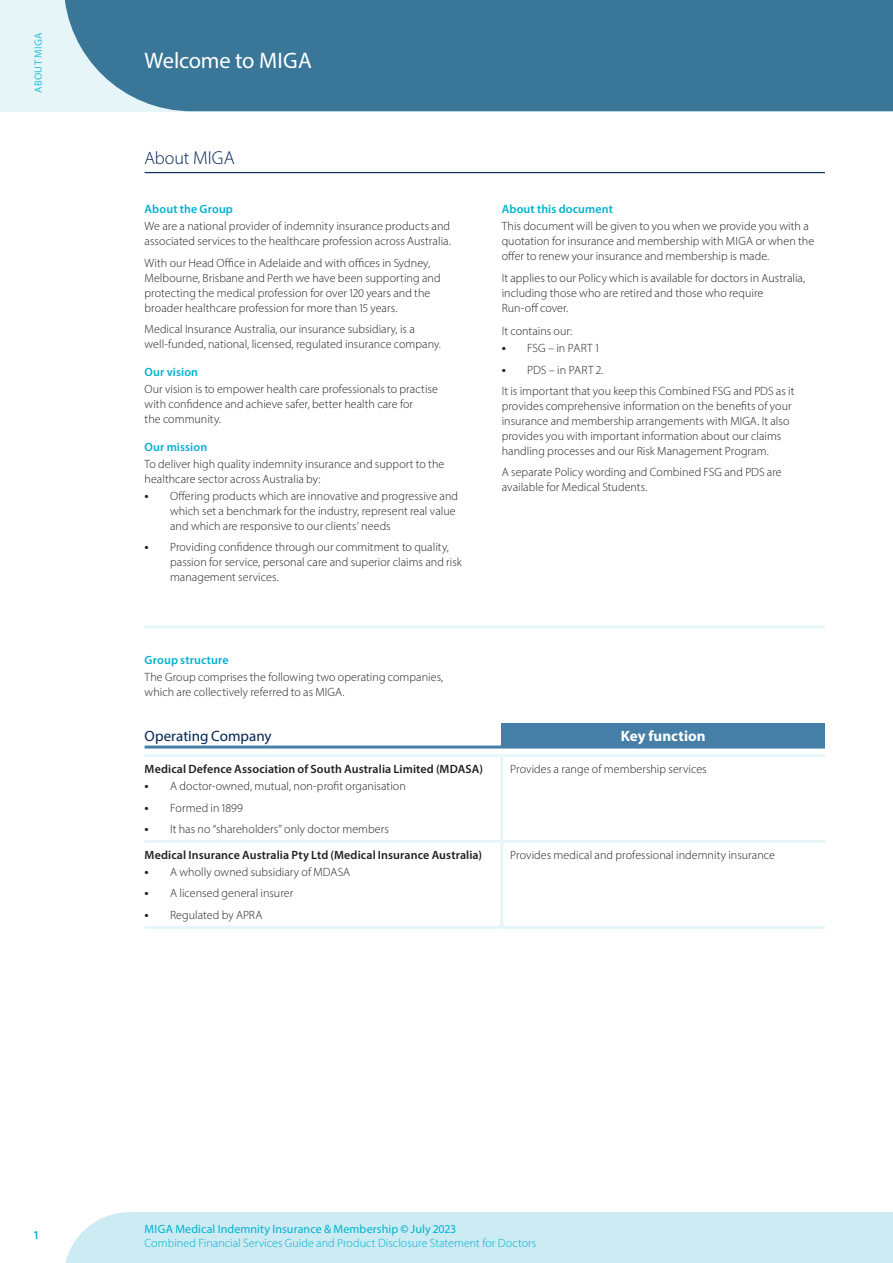
<style>
.page{position:relative;width:893px;height:1263px;background:#fff}
.page>*{position:absolute;margin:0;border:0;box-sizing:border-box;transform-origin:0 0}
.t1{font:22.5px "Myriad Pro";letter-spacing:-.005em;color:#fff}
.t2{font:300 18px "Myriad Pro";letter-spacing:-.01em;color:#002453}
.t3{font:15px "Myriad Pro";color:#002453}
.t4{font:700 15px "Myriad Pro";letter-spacing:.005em;color:#fff}
.t5{font:300 12px/15px "Myriad Pro";letter-spacing:.005em;color:#231f20}
.t6{font:300 12px/14.2px "Myriad Pro";letter-spacing:.005em;color:#00b1d0}
.t7{font:600 12px "Myriad Pro";letter-spacing:.01em;color:#231f20}
.t8{font:600 12px "Myriad Pro";letter-spacing:.01em;color:#00b1d0}
.t9{font:10.5px "Myriad Pro";letter-spacing:.035em;color:#2cc0da}
.s1{font-size:18.75px}
.s2{font-weight:600;font-size:13.5px}
.s3{font-weight:400}
.s4{font-weight:600}
</style>
<div class="page">
<div style="left:65px;top:1212px;width:828px;height:51px;background:#ccebf3"></div>
<div style="left:0;top:0;width:893px;height:111px;background:#e5f5f8"></div>
<div style="left:65px;top:0;width:828px;height:111px;background:#397698"></div>
<div style="left:502px;top:723px;width:323px;height:24px;background:#457fa7"></div>
<hr style="left:145px;top:745px;width:357px;height:3px;background:#457fa7">
<hr style="left:502px;top:745px;width:323px;height:3px;background:#457fa7">
<hr style="left:145px;top:754px;width:357px;height:3px;background:#e5f5f8">
<hr style="left:500px;top:757px;width:3px;height:83px;background:#e5f5f8">
<hr style="left:502px;top:754px;width:323px;height:3px;background:#e5f5f8">
<hr style="left:145px;top:840px;width:357px;height:3px;background:#e5f5f8">
<hr style="left:145px;top:926px;width:357px;height:3px;background:#e5f5f8">
<hr style="left:500px;top:843px;width:3px;height:83px;background:#e5f5f8">
<hr style="left:502px;top:840px;width:323px;height:3px;background:#e5f5f8">
<hr style="left:502px;top:926px;width:323px;height:3px;background:#e5f5f8">
<hr style="left:145px;top:625px;width:680px;height:3px;background:#e5f5f8">
<hr style="left:145px;top:172px;width:680px;height:1px;background:#002453">
<p class="t9" style="left:32px;top:93px;width:62px;rotate:-90deg">ABOUT MIGA</p>
<h1 class="t1" style="left:145px;top:46px;width:169px">Welcome to MIGA</h1>
<h2 class="t2" style="left:145px;top:147px;width:92px">About <span class="s1">MIGA</span></h2>
<p class="t8" style="left:145px;top:201px;width:90px">About the Group</p>
<p class="t5" style="left:145px;top:219px;width:308px">We are a national provider of indemnity insurance products and associated services to the healthcare profession across Australia.</p>
<p class="t5" style="left:145px;top:255px;width:297px">With our Head Office in Adelaide and with offices in Sydney, Melbourne, Brisbane and Perth we have been supporting and protecting the medical profession for over 120 years and the broader healthcare profession for more than 15 years.</p>
<p class="t5" style="left:145px;top:321px;width:298px">Medical Insurance Australia, our insurance subsidiary, is a well-funded, national, licensed, regulated insurance company.</p>
<p class="t8" style="left:145px;top:364px;width:55px">Our vision</p>
<p class="t5" style="left:145px;top:381px;width:295px">Our vision is to empower health care professionals to practise with confidence and achieve safer, better health care for<br>the community.</p>
<p class="t8" style="left:145px;top:439px;width:64px">Our mission</p>
<p class="t5" style="left:145px;top:456px;width:301px">To deliver high quality indemnity insurance and support to the healthcare sector across Australia by:</p>
<p class="t5" style="left:170px;top:488px;width:289px;text-indent:-26px"><span class="s2">•</span> Offering products which are innovative and progressive and which set a benchmark for the industry, represent real value and which are responsive to our clients’ needs</p>
<p class="t5" style="left:170px;top:540px;width:293px;text-indent:-26px"><span class="s2">•</span> Providing confidence through our commitment to quality, passion for service, personal care and superior claims and risk management services.</p>
<p class="t8" style="left:145px;top:652px;width:86px">Group structure</p>
<p class="t5" style="left:145px;top:669px;width:300px">The Group comprises the following two operating companies, which are collectively referred to as MIGA.</p>
<p class="t8" style="left:502px;top:201px;width:113px">About this document</p>
<p class="t5" style="left:502px;top:219px;width:314px">This document will be given to you when we provide you with a quotation for insurance and membership with MIGA or when the offer to renew your insurance and membership is made.</p>
<p class="t5" style="left:502px;top:270px;width:305px">It applies to our Policy which is available for doctors in Australia, including those who are retired and those who require<br>Run-off cover.</p>
<p class="t5" style="left:502px;top:323px;width:72px">It contains our:</p>
<p class="t5" style="left:502px;top:341px;width:99px"><span class="s2">•</span> FSG – in PART 1</p>
<p class="t5" style="left:502px;top:359px;width:294px;line-height:21.5px"><span class="s2">•</span> PDS – in PART 2.<br>It is important that you keep this Combined FSG and PDS as it</p>
<p class="t5" style="left:502px;top:398px;width:291px">provides comprehensive information on the benefits of your insurance and membership arrangements with MIGA. It also provides you with important information about our claims handling processes and our Risk Management Program.</p>
<p class="t5" style="left:502px;top:465px;width:281px">A separate Policy wording and Combined FSG and PDS are available for Medical Students.</p>
<p class="t3" style="left:145px;top:726px;width:128px">Operating Company</p>
<p class="t4" style="left:621px;top:726px;width:86px">Key function</p>
<p class="t7" style="left:145px;top:761px;width:340px">Medical Defence Association of South Australia Limited (MDASA)</p>
<p class="t5" style="left:145px;top:778px;width:263px"><span class="s2">•</span> A doctor-owned, mutual, non-profit organisation</p>
<p class="t5" style="left:145px;top:800px;width:100px"><span class="s2">•</span> Formed in 1899</p>
<p class="t5" style="left:145px;top:821px;width:246px"><span class="s2">•</span> It has no “shareholders” only doctor members</p>
<p class="t5" style="left:510px;top:761px;width:198px">Provides a range of membership services</p>
<p class="t7" style="left:145px;top:847px;width:339px">Medical Insurance Australia Pty Ltd (Medical Insurance Australia)</p>
<p class="t5" style="left:145px;top:864px;width:207px"><span class="s2">•</span> A wholly owned subsidiary of MDASA</p>
<p class="t5" style="left:145px;top:886px;width:150px"><span class="s2">•</span> A licensed general insurer</p>
<p class="t5" style="left:145px;top:907px;width:119px"><span class="s2">•</span> Regulated by APRA</p>
<p class="t5" style="left:510px;top:847px;width:266px">Provides medical and professional indemnity insurance</p>
<p class="t8" style="left:34px;top:1227px;width:6px">1</p>
<p class="t6" style="left:145px;top:1221px;width:393px"><span class="s3">MIGA Medical Indemnity Insurance &amp; Membership</span> <span class="s4">©</span> <span class="s3">July 2023<br></span>Combined Financial Services Guide and Product Disclosure Statement for Doctors</p>
</div>
